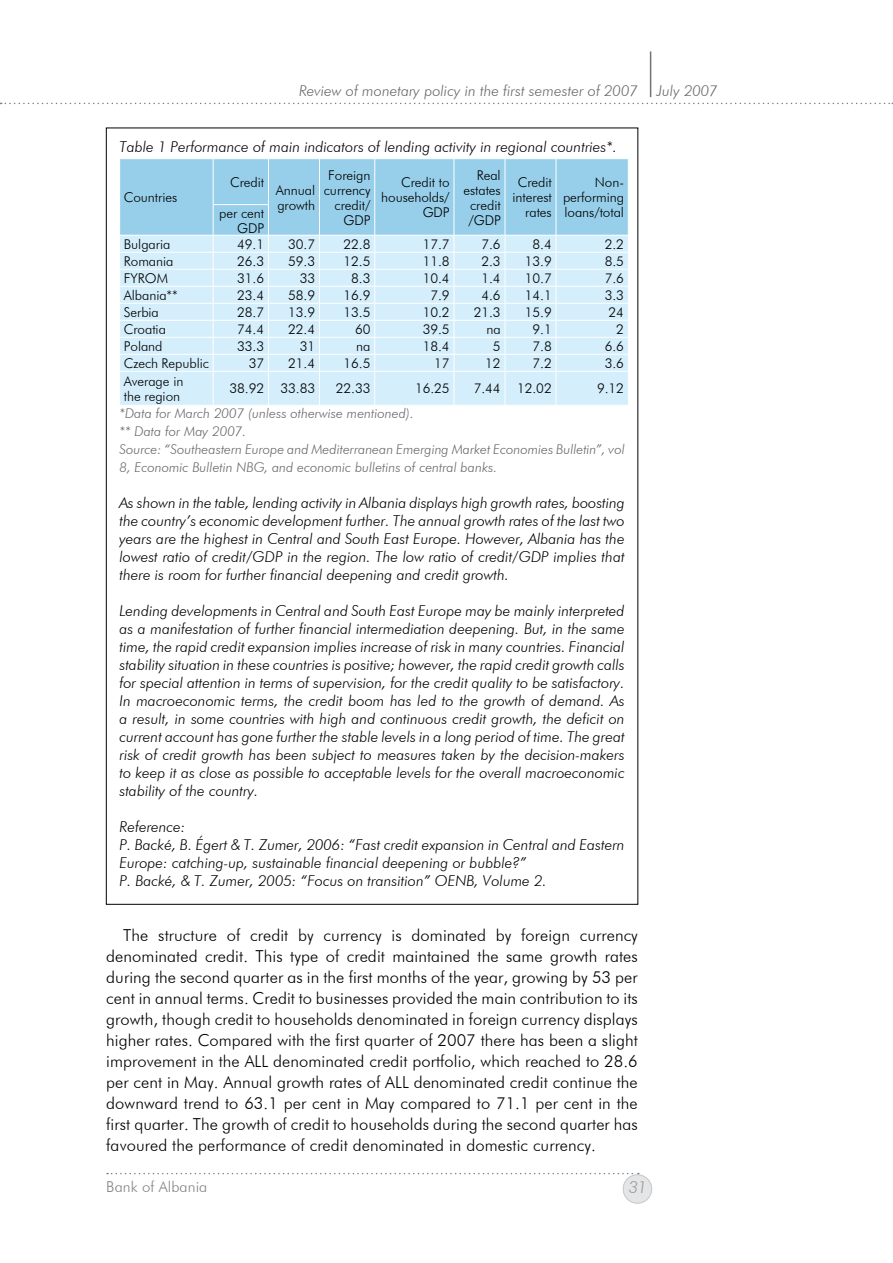
<style>
.page{position:relative;width:893px;height:1263px;background:#fff}
.page>*{position:absolute;margin:0;border:0;box-sizing:border-box;transform-origin:0 0}
.t1{font:300 16.5px/21px "Futura BT";letter-spacing:.005em;color:#000;text-align:justify}
.t2{font:italic 300 16.5px "Futura BT";color:#97979b}
.t3{font:italic 300 15px/18px "Futura BT";color:#000;text-align:justify}
.t4{font:italic 300 15px "Futura BT";color:#68676c}
.t5{font:300 15px "Futura BT";letter-spacing:.005em;color:#858489}
.t6{font:300 13.5px/15px "Futura BT";letter-spacing:-.005em;color:#000;text-align:right}
.t7{font:italic 300 13.5px/18px "Futura BT";color:#68676c}
</style>
<div class="page">
<svg style="left:0;top:103px;width:893px;height:1px"></svg>
<hr style="left:650px;top:51px;width:1px;height:46px;background:#747378">
<svg style="left:107px;top:1173px;width:532px;height:1px"></svg>
<div style="left:623px;top:1175px;width:29px;height:28px;background:#e3e5e6;border-radius:50%"></div>
<div style="left:623px;top:1174px;width:29px;height:29px;border:1px solid #adafb2;border-radius:50%"></div>
<div style="left:120px;top:372px;width:508px;height:33px;background:#d4eefb"></div>
<svg style="left:119px;top:159px;width:510px;height:212px;background:#c0e3f5"></svg>
<hr style="left:213px;top:371px;width:1px;height:34px;background:#fff">
<hr style="left:268px;top:371px;width:1px;height:34px;background:#fff">
<hr style="left:319px;top:371px;width:1px;height:34px;background:#fff">
<hr style="left:374px;top:371px;width:1px;height:34px;background:#fff">
<hr style="left:454px;top:371px;width:1px;height:34px;background:#fff">
<hr style="left:505px;top:371px;width:1px;height:34px;background:#fff">
<hr style="left:556px;top:371px;width:1px;height:34px;background:#fff">
<p class="t4" style="left:299px;top:82px;width:340px">Review of monetary policy in the first semester of 2007</p>
<p class="t4" style="left:657px;top:82px;width:63px">July 2007</p>
<p class="t3" style="left:119px;top:138px;width:499px">Table 1 Performance of main indicators of lending activity in regional countries*.</p>
<p class="t6" style="left:124px;top:190px;width:55px">Countries</p>
<p class="t6" style="left:324px;top:167px;width:48px">Foreign currency credit/<br>GDP</p>
<p class="t6" style="left:381px;top:175px;width:70px">Credit to households/<br>GDP</p>
<p class="t6" style="left:463px;top:167px;width:39px">Real estates credit /GDP</p>
<p class="t6" style="left:513px;top:175px;width:41px">Credit interest rates</p>
<p class="t6" style="left:563px;top:175px;width:63px">Non&shy;performing</p>
<p class="t6" style="left:230px;top:174px;width:36px">Credit</p>
<p class="t6" style="left:276px;top:182px;width:41px;text-align:left">Annual growth</p>
<p class="t6" style="left:219px;top:205px;width:46px">per cent</p>
<p class="t6" style="left:564px;top:205px;width:61px">loans/total</p>
<p class="t6" style="left:237px;top:220px;width:29px">GDP</p>
<p class="t6" style="left:124px;top:236px;width:48px">Bulgaria</p>
<p class="t6" style="left:237px;top:236px;width:29px">49.1</p>
<p class="t6" style="left:288px;top:236px;width:29px">30.7</p>
<p class="t6" style="left:343px;top:236px;width:29px">22.8</p>
<p class="t6" style="left:423px;top:236px;width:29px">17.7</p>
<p class="t6" style="left:481px;top:236px;width:21px">7.6</p>
<p class="t6" style="left:532px;top:236px;width:21px">8.4</p>
<p class="t6" style="left:605px;top:236px;width:21px">2.2</p>
<p class="t6" style="left:124px;top:253px;width:51px">Romania</p>
<p class="t6" style="left:237px;top:253px;width:29px">26.3</p>
<p class="t6" style="left:288px;top:253px;width:29px">59.3</p>
<p class="t6" style="left:343px;top:253px;width:29px">12.5</p>
<p class="t6" style="left:423px;top:253px;width:29px">11.8</p>
<p class="t6" style="left:481px;top:253px;width:21px">2.3</p>
<p class="t6" style="left:525px;top:253px;width:29px">13.9</p>
<p class="t6" style="left:605px;top:253px;width:21px">8.5</p>
<p class="t6" style="left:124px;top:270px;width:46px">FYROM</p>
<p class="t6" style="left:237px;top:270px;width:29px">31.6</p>
<p class="t6" style="left:300px;top:270px;width:17px">33</p>
<p class="t6" style="left:351px;top:270px;width:21px">8.3</p>
<p class="t6" style="left:423px;top:270px;width:29px">10.4</p>
<p class="t6" style="left:481px;top:270px;width:21px">1.4</p>
<p class="t6" style="left:525px;top:270px;width:29px">10.7</p>
<p class="t6" style="left:605px;top:270px;width:21px">7.6</p>
<p class="t6" style="left:124px;top:287px;width:55px">Albania**</p>
<p class="t6" style="left:237px;top:287px;width:29px">23.4</p>
<p class="t6" style="left:288px;top:287px;width:29px">58.9</p>
<p class="t6" style="left:343px;top:287px;width:29px">16.9</p>
<p class="t6" style="left:430px;top:287px;width:21px">7.9</p>
<p class="t6" style="left:481px;top:287px;width:21px">4.6</p>
<p class="t6" style="left:525px;top:287px;width:29px">14.1</p>
<p class="t6" style="left:605px;top:287px;width:21px">3.3</p>
<p class="t6" style="left:124px;top:304px;width:37px">Serbia</p>
<p class="t6" style="left:237px;top:304px;width:29px">28.7</p>
<p class="t6" style="left:288px;top:304px;width:29px">13.9</p>
<p class="t6" style="left:343px;top:304px;width:29px">13.5</p>
<p class="t6" style="left:423px;top:304px;width:29px">10.2</p>
<p class="t6" style="left:474px;top:304px;width:29px">21.3</p>
<p class="t6" style="left:525px;top:304px;width:29px">15.9</p>
<p class="t6" style="left:609px;top:304px;width:17px">24</p>
<p class="t6" style="left:124px;top:321px;width:44px">Croatia</p>
<p class="t6" style="left:237px;top:321px;width:29px">74.4</p>
<p class="t6" style="left:288px;top:321px;width:29px">22.4</p>
<p class="t6" style="left:355px;top:321px;width:17px">60</p>
<p class="t6" style="left:423px;top:321px;width:29px">39.5</p>
<p class="t6" style="left:486px;top:321px;width:16px">na</p>
<p class="t6" style="left:532px;top:321px;width:21px">9.1</p>
<p class="t6" style="left:616px;top:321px;width:9px">2</p>
<p class="t6" style="left:124px;top:338px;width:40px">Poland</p>
<p class="t6" style="left:237px;top:338px;width:29px">33.3</p>
<p class="t6" style="left:300px;top:338px;width:17px">31</p>
<p class="t6" style="left:356px;top:338px;width:16px">na</p>
<p class="t6" style="left:423px;top:338px;width:29px">18.4</p>
<p class="t6" style="left:493px;top:338px;width:9px">5</p>
<p class="t6" style="left:532px;top:338px;width:21px">7.8</p>
<p class="t6" style="left:605px;top:338px;width:21px">6.6</p>
<p class="t6" style="left:124px;top:355px;width:87px">Czech Republic</p>
<p class="t6" style="left:249px;top:355px;width:17px">37</p>
<p class="t6" style="left:288px;top:355px;width:29px">21.4</p>
<p class="t6" style="left:343px;top:355px;width:29px">16.5</p>
<p class="t6" style="left:434px;top:355px;width:17px">17</p>
<p class="t6" style="left:485px;top:355px;width:17px">12</p>
<p class="t6" style="left:532px;top:355px;width:21px">7.2</p>
<p class="t6" style="left:605px;top:355px;width:21px">3.6</p>
<p class="t6" style="left:124px;top:373px;width:61px;text-align:left">Average in the region</p>
<p class="t6" style="left:229px;top:381px;width:87px">38.92 33.83</p>
<p class="t6" style="left:336px;top:381px;width:36px">22.33</p>
<p class="t6" style="left:415px;top:381px;width:36px">16.25</p>
<p class="t6" style="left:474px;top:381px;width:80px">7.44 12.02</p>
<p class="t6" style="left:597px;top:381px;width:29px">9.12</p>
<p class="t7" style="left:119px;top:404px;width:507px">*Data for March 2007 (unless otherwise mentioned).<br>** Data for May 2007.<br>Source: “Southeastern Europe and Mediterranean Emerging Market Economies Bulletin”, vol 8, Economic Bulletin NBG, and economic bulletins of central banks.</p>
<p class="t3" style="left:119px;top:493px;width:507px">As shown in the table, lending activity in Albania displays high growth rates, boosting the country’s economic development further. The annual growth rates of the last two years are the highest in Central and South East Europe. However, Albania has the lowest ratio of credit/GDP in the region. The low ratio of credit/GDP implies that there is room for further financial deepening and credit growth.</p>
<p class="t3" style="left:119px;top:601px;width:507px">Lending developments in Central and South East Europe may be mainly interpreted as a manifestation of further financial intermediation deepening. But, in the same time, the rapid credit expansion implies increase of risk in many countries. Financial stability situation in these countries is positive; however, the rapid credit growth calls for special attention in terms of supervision, for the credit quality to be satisfactory.<br>In macroeconomic terms, the credit boom has led to the growth of demand. As a result, in some countries with high and continuous credit growth, the deficit on current account has gone further the stable levels in a long period of time. The great risk of credit growth has been subject to measures taken by the decision-makers to keep it as close as possible to acceptable levels for the overall macroeconomic stability of the country.</p>
<p class="t3" style="left:119px;top:817px;width:507px;text-align:left">Reference:<br>P. Backé, B. Égert &amp; T. Zumer, 2006: “Fast credit expansion in Central and Eastern Europe: catching-up, sustainable financial deepening or bubble?”<br>P. Backé, &amp; T. Zumer, 2005: “Focus on transition” OENB, Volume 2.</p>
<p class="t1" style="left:106px;top:925px;width:533px;text-indent:17px">The structure of credit by currency is dominated by foreign currency denominated credit. This type of credit maintained the same growth rates during the second quarter as in the first months of the year, growing by 53 per cent in annual terms. Credit to businesses provided the main contribution to its growth, though credit to households denominated in foreign currency displays higher rates. Compared with the first quarter of 2007 there has been a slight improvement in the ALL denominated credit portfolio, which reached to 28.6 per cent in May. Annual growth rates of ALL denominated credit continue the downward trend to 63.1 per cent in May compared to 71.1 per cent in the first quarter. The growth of credit to households during the second quarter has favoured the performance of credit denominated in domestic currency.</p>
<p class="t5" style="left:106px;top:1177px;width:103px">Bank of Albania</p>
<p class="t2" style="left:629px;top:1177px;width:9px">31</p>
</div>
